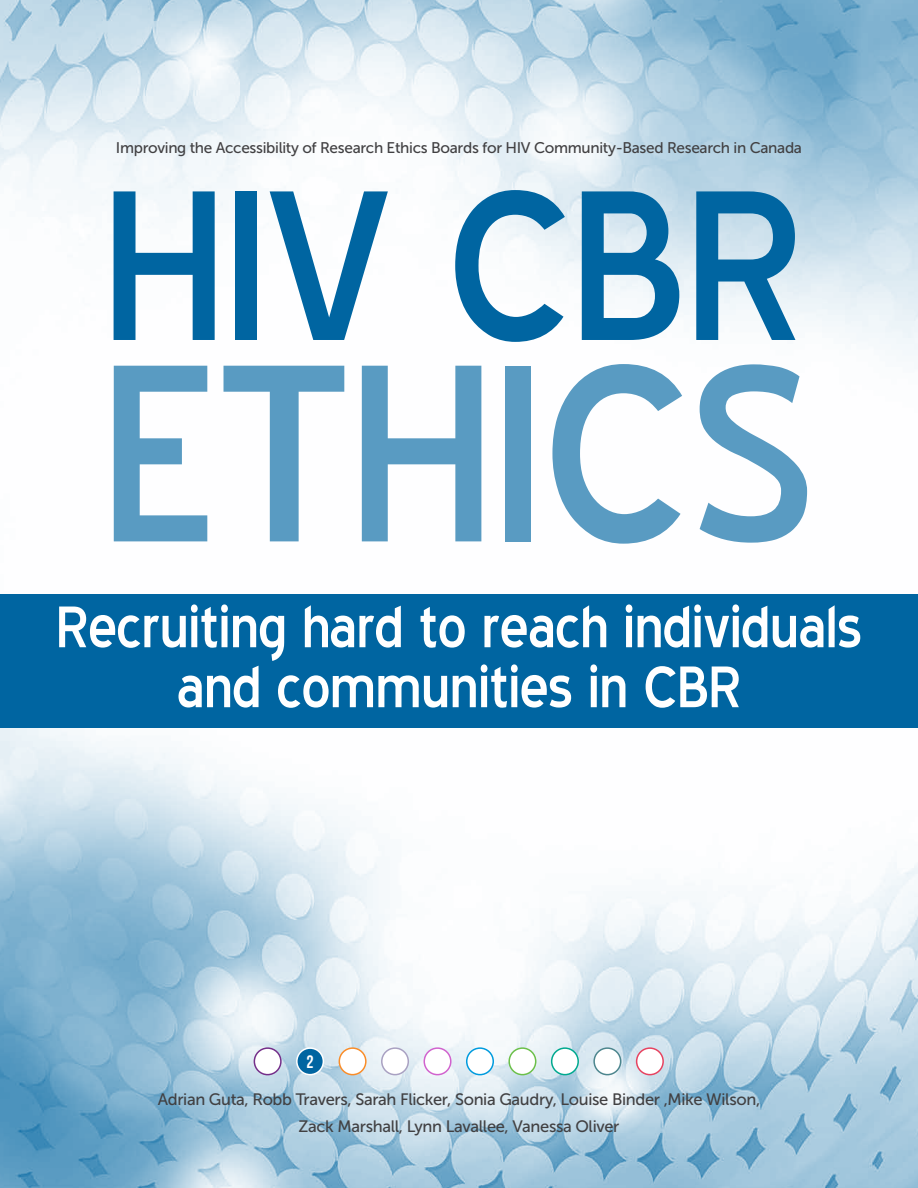
<style>
.page{position:relative;width:918px;height:1188px;background:#fff}
.page>*{position:absolute;margin:0;border:0;box-sizing:border-box;transform-origin:0 0}
.t1{font:317.25px "Blue Highway";color:#599bc2}
.t2{font:268.2px "Blue Highway";letter-spacing:-.02em;color:#0065a1}
.t3{font:73.5px/60px "Blue Highway";letter-spacing:-.02em;color:#fff;text-align:center}
.t4{font:18px "Bebas Neue";color:#fff}
.t5{font:16.5px/27px "Museo Sans 500";letter-spacing:-.02em;color:#414042;text-align:center}
.t6{font:15.3px "Museo Sans 500";letter-spacing:-.02em;color:#414042}
</style>
<div class="page">
<img style="left:0;top:0;width:918px;height:1188px">
<div style="left:0;top:594px;width:918px;height:134px;background:#0065a1"></div>
<div style="left:254px;top:1048px;width:27px;height:27px;background:#fff;border-radius:50%"></div>
<div style="left:254px;top:1047px;width:28px;height:28px;border:2px solid #752f8a;border-radius:50%"></div>
<div style="left:339px;top:1048px;width:27px;height:27px;background:#fff;border-radius:50%"></div>
<div style="left:339px;top:1047px;width:28px;height:28px;border:2px solid #fa8d29;border-radius:50%"></div>
<div style="left:382px;top:1048px;width:26px;height:27px;background:#fff;border-radius:50%"></div>
<div style="left:381px;top:1047px;width:28px;height:28px;border:2px solid #a9a1c2;border-radius:50%"></div>
<div style="left:424px;top:1048px;width:27px;height:27px;background:#fff;border-radius:50%"></div>
<div style="left:424px;top:1047px;width:28px;height:28px;border:2px solid #d163ce;border-radius:50%"></div>
<div style="left:467px;top:1048px;width:26px;height:27px;background:#fff;border-radius:50%"></div>
<div style="left:466px;top:1047px;width:28px;height:28px;border:2px solid #009bde;border-radius:50%"></div>
<div style="left:509px;top:1048px;width:27px;height:27px;background:#fff;border-radius:50%"></div>
<div style="left:508px;top:1047px;width:28px;height:28px;border:2px solid #6cc04a;border-radius:50%"></div>
<div style="left:552px;top:1048px;width:26px;height:27px;background:#fff;border-radius:50%"></div>
<div style="left:551px;top:1047px;width:28px;height:28px;border:2px solid #00a98f;border-radius:50%"></div>
<div style="left:594px;top:1048px;width:27px;height:27px;background:#fff;border-radius:50%"></div>
<div style="left:593px;top:1047px;width:28px;height:28px;border:2px solid #4d868e;border-radius:50%"></div>
<div style="left:637px;top:1048px;width:26px;height:27px;background:#fff;border-radius:50%"></div>
<div style="left:636px;top:1047px;width:28px;height:28px;border:2px solid #e74360;border-radius:50%"></div>
<div style="left:297px;top:1048px;width:26px;height:27px;background:#0065a1;border-radius:50%"></div>
<div style="left:296px;top:1047px;width:28px;height:28px;border:2px solid #fff;border-radius:50%"></div>
<p class="t6" style="left:116px;top:139px;width:688px">Improving the Accessibility of Research Ethics Boards for HIV Community-Based Research in Canada</p>
<h2 class="t2" style="left:101px;top:151px;width:707px">HIV CBR</h2>
<h1 class="t1" style="left:99px;top:318px;width:722px">Ethics</h1>
<h3 class="t3" style="left:56px;top:598px;width:808px">Recruiting hard to reach individuals and communities in CBR</h3>
<p class="t4" style="left:307px;top:1052px;width:9px">2</p>
<p class="t5" style="left:158px;top:1086px;width:604px">Adrian Guta, Robb Travers, Sarah Flicker, Sonia Gaudry, Louise Binder ,Mike Wilson,<br>Zack Marshall, Lynn Lavallee, Vanessa Oliver</p>
</div>
